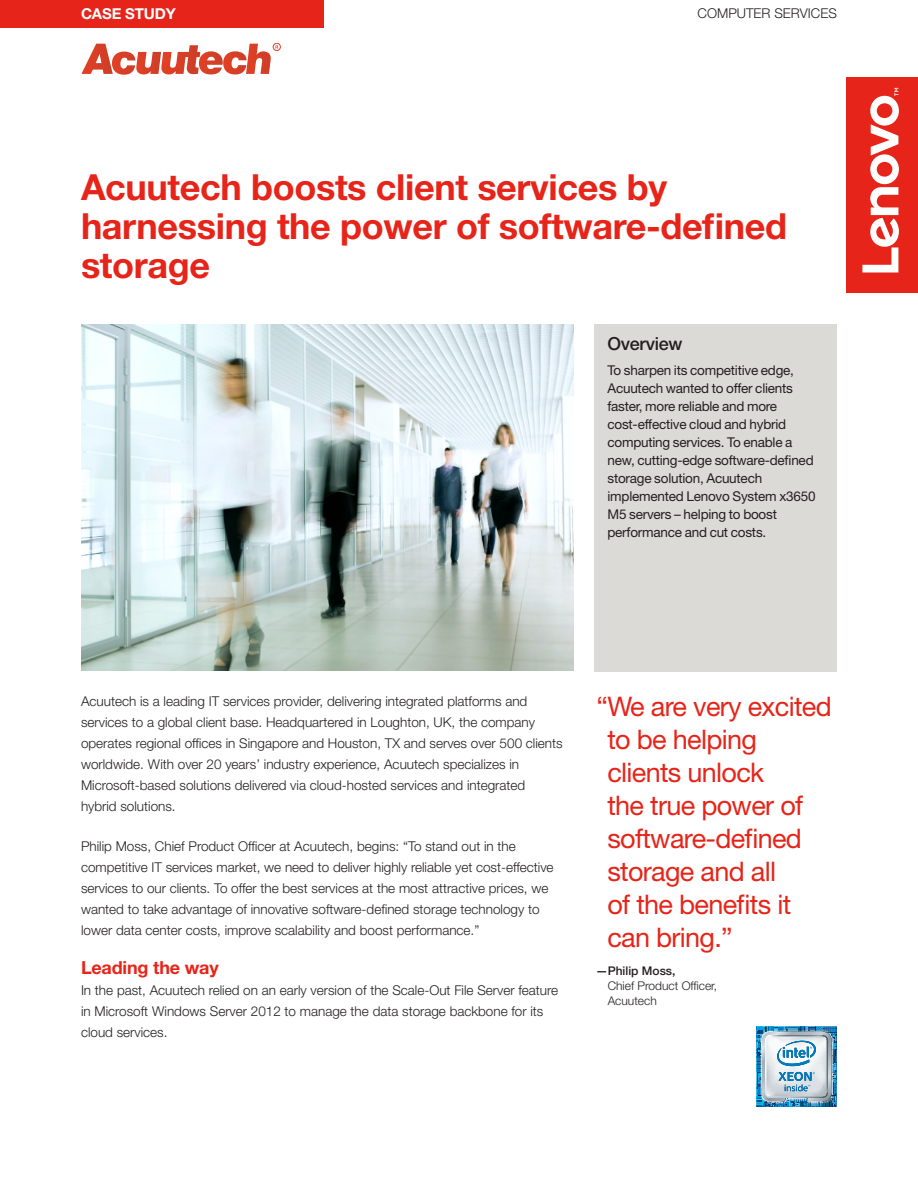
<style>
.page{position:relative;width:918px;height:1188px;background:#fff}
.page>*{position:absolute;margin:0;border:0;box-sizing:border-box;transform-origin:0 0}
.Title__color{font:700 36px/39px "Helvetica Neue LT Std";letter-spacing:-.01em;color:#e72419}
.t1{font:27px/33px "Helvetica Neue LT Std";letter-spacing:-.025em;color:#e72419}
.First_level_head__co{font:700 18px "Helvetica Neue LT Std";letter-spacing:-.01em;color:#e72419}
.Overview{font:500 18px "Helvetica Neue LT Std";letter-spacing:-.015em;color:#231f20}
.t2{font:700 15px "Helvetica Neue LT Std";letter-spacing:-.01em;color:#fff}
.Body{font:300 13.5px/21px "Helvetica Neue LT Std";color:#231f20}
.Overview_Body{font:13.5px/18px "Helvetica Neue LT Std";letter-spacing:-.015em;color:#231f20}
.Pull_quote_author{font:300 12px/15px "Helvetica Neue LT Std";color:#231f20}
.s1{font-weight:500}
</style>
<div class="page">
<div style="left:0;top:0;width:324px;height:28px;background:#e72419"></div>
<img style="left:756px;top:1026px;width:81px;height:81px">
<div style="left:594px;top:324px;width:243px;height:348px;background:#dcdad6"></div>
<img style="left:81px;top:324px;width:493px;height:347px">
<div style="left:846px;top:77px;width:72px;height:216px;background:#e72419"></div>
<svg style="left:862px;top:88px;width:37px;height:184px"></svg>
<svg style="left:81px;top:43px;width:200px;height:32px"></svg>
<p class="t2" style="left:81px;top:4px;width:96px">CASE STUDY</p>
<p class="Body" style="left:698px;top:3px;width:141px">COMPUTER SERVICES</p>
<p class="Title__color" style="left:81px;top:167px;width:708px">Acuutech boosts client services by harnessing the power of software-defined storage</p>
<p class="Overview" style="left:608px;top:333px;width:77px">Overview</p>
<p class="Overview_Body" style="left:608px;top:361px;width:210px">To sharpen its competitive edge,<br>Acuutech wanted to offer clients faster, more reliable and more cost-effective cloud and hybrid computing services. To enable a new, cutting-edge software-defined storage solution, Acuutech implemented Lenovo System x3650<br>M5 servers – helping to boost performance and cut costs.</p>
<p class="Body" style="left:81px;top:691px;width:483px">Acuutech is a leading IT services provider, delivering integrated platforms and services to a global client base. Headquartered in Loughton, UK, the company operates regional offices in Singapore and Houston, TX and serves over 500 clients worldwide. With over 20 years’ industry experience, Acuutech specializes in Microsoft-based solutions delivered via cloud-hosted services and integrated hybrid solutions.</p>
<p class="Body" style="left:81px;top:835px;width:474px">Philip Moss, Chief Product Officer at Acuutech, begins: “To stand out in the competitive IT services market, we need to deliver highly reliable yet cost-effective services to our clients. To offer the best services at the most attractive prices, we wanted to take advantage of innovative software-defined storage technology to lower data center costs, improve scalability and boost performance.”</p>
<p class="First_level_head__co" style="left:81px;top:956px;width:139px">Leading the way</p>
<p class="Body" style="left:81px;top:979px;width:479px">In the past, Acuutech relied on an early version of the Scale-Out File Server feature in Microsoft Windows Server 2012 to manage the data storage backbone for its cloud services.</p>
<p class="t1" style="left:607px;top:689px;width:226px;text-indent:-11px">“We are very excited to be helping clients unlock<br>the true power of software-defined storage and all<br>of the benefits it can bring.”</p>
<p class="Pull_quote_author" style="left:608px;top:963px;width:111px;text-indent:-12px"><span class="s1">—Philip Moss,<br></span>Chief Product Officer,<br>Acuutech</p>
</div>
